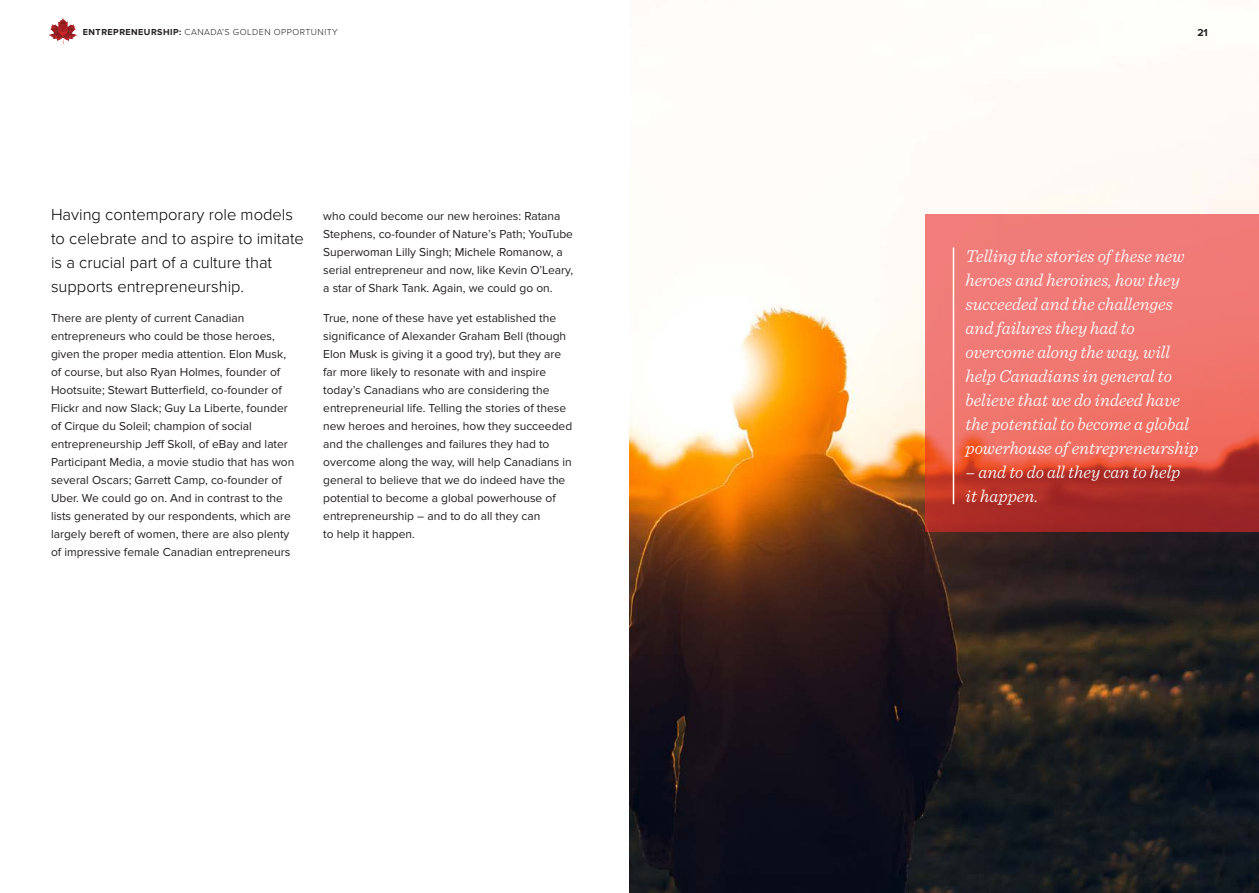
<style>
.page{position:relative;width:1259px;height:893px;background:#fff}
.page>*{position:absolute;margin:0;border:0;box-sizing:border-box;transform-origin:0 0}
.Callout-sentinel{font:italic 300 18px/24px "Sentinel";color:#fff}
.Body_Copy{font:300 16.5px/24px "Proxima Nova";color:#000001}
.Body_Copy-2{font:12px/18px "Proxima Nova";color:#231f20}
.t1{font:700 10.5px "Proxima Nova";color:#231f20}
.t2{font:300 9px "Proxima Nova";letter-spacing:.05em;color:#231f20}
.s1{font-weight:700}
</style>
<div class="page">
<svg style="left:48px;top:18px;width:29px;height:26px"></svg>
<img style="left:629px;top:144px;width:630px;height:749px">
<svg style="left:925px;top:215px;width:334px;height:317px;background:#e1665f"></svg>
<hr style="left:952px;top:247px;width:2px;height:257px;background:#fff">
<p class="t2" style="left:83px;top:26px;width:256px"><span class="s1">ENTREPRENEURSHIP:</span> CANADA’S GOLDEN OPPORTUNITY</p>
<p class="Body_Copy" style="left:51px;top:202px;width:254px">Having contemporary role models to celebrate and to aspire to imitate is a crucial part of a culture that supports entrepreneurship.</p>
<p class="Body_Copy-2" style="left:51px;top:309px;width:245px">There are plenty of current Canadian entrepreneurs who could be those heroes, given the proper media attention. Elon Musk, of course, but also Ryan Holmes, founder of Hootsuite; Stewart Butterfield, co-founder of Flickr and now Slack; Guy La Liberte, founder of Cirque du Soleil; champion of social entrepreneurship Jeff Skoll, of eBay and later Participant Media, a movie studio that has won several Oscars; Garrett Camp, co-founder of Uber. We could go on. And in contrast to the lists generated by our respondents, which are largely bereft of women, there are also plenty of impressive female Canadian entrepreneurs</p>
<p class="Body_Copy-2" style="left:323px;top:207px;width:251px">who could become our new heroines: Ratana Stephens, co-founder of Nature’s Path; YouTube Superwoman Lilly Singh; Michele Romanow, a serial entrepreneur and now, like Kevin O’Leary, a star of Shark Tank. Again, we could go on.</p>
<p class="Body_Copy-2" style="left:323px;top:309px;width:250px">True, none of these have yet established the significance of Alexander Graham Bell (though Elon Musk is giving it a good try), but they are far more likely to resonate with and inspire today’s Canadians who are considering the entrepreneurial life. Telling the stories of these new heroes and heroines, how they succeeded and the challenges and failures they had to overcome along the way, will help Canadians in general to believe that we do indeed have the potential to become a global powerhouse of entrepreneurship – and to do all they can<br>to help it happen.</p>
<p class="t1" style="left:1197px;top:26px;width:12px">21</p>
<p class="Callout-sentinel" style="left:965px;top:243px;width:234px">Telling the stories of these new heroes and heroines, how they succeeded and the challenges and failures they had to overcome along the way, will help Canadians in general to believe that we do indeed have the potential to become a global powerhouse of entrepreneurship</p>
<p class="Callout-sentinel" style="left:965px;top:458px;width:216px">– and to do all they can to help it happen.</p>
</div>
